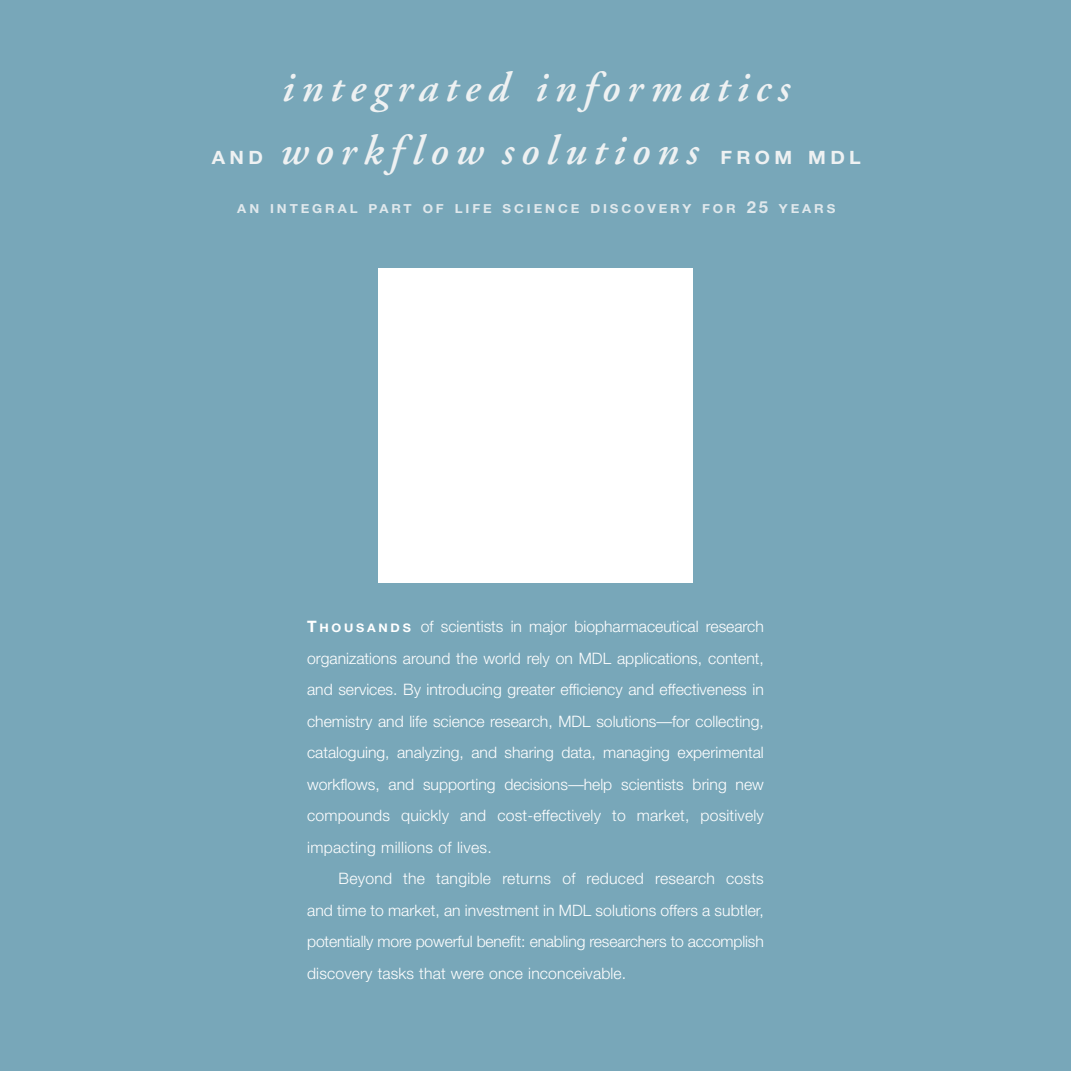
<style>
.page{position:relative;width:1071px;height:1071px;background:#78a7b9}
.page>*{position:absolute;margin:0;border:0;box-sizing:border-box;transform-origin:0 0}
.t1{font:italic 600 42px "Adobe Garamond";letter-spacing:.165em;color:#eef1f2}
.t2{font:700 18.38px "Helvetica Neue";letter-spacing:.22em;color:#eef1f2;scale:1.07 1}
.t3{font:300 15.75px/31.5px "Helvetica Neue";letter-spacing:.01em;color:#fff;text-align:justify}
.t4{font:700 12.42px "Helvetica Neue";letter-spacing:.22em;color:#e0e8ec;scale:1.07 1}
.s1{font-size:16.62px}
.s2{font-weight:700}
.s3{font-weight:700;font-size:11.9px}
</style>
<div class="page">
<div style="left:378px;top:268px;width:315px;height:315px;background:#fff"></div>
<h1 class="t1" style="left:281px;top:71px;width:510px">integrated informatics</h1>
<h1 class="t1" style="left:280px;top:134px;width:420px">workflow solutions</h1>
<p class="t2" style="left:721px;top:151px;width:133px">FROM MDL</p>
<p class="t4" style="left:237px;top:204px;width:560px">AN INTEGRAL PART OF LIFE SCIENCE DISCOVERY FOR <span class="s1">25</span> YEARS</p>
<p class="t2" style="left:212px;top:151px;width:49px">AND</p>
<p class="t3" style="left:307px;top:613px;width:458px"><span class="s2">T</span> <span class="s3">H O U S A N D S</span> of scientists in major biopharmaceutical research organizations around the world rely on MDL applications, content, and services. By introducing greater efficiency and effectiveness in chemistry and life science research, MDL solutions—for collecting, cataloguing, analyzing, and sharing data, managing experimental workflows, and supporting decisions—help scientists bring new compounds quickly and cost-effectively to market, positively impacting millions of lives.</p>
<p class="t3" style="left:307px;top:865px;width:458px;text-indent:32px">Beyond the tangible returns of reduced research costs and time to market, an investment in MDL solutions offers a subtler, potentially more powerful benefit: enabling researchers to accomplish discovery tasks that were once inconceivable.</p>
</div>
